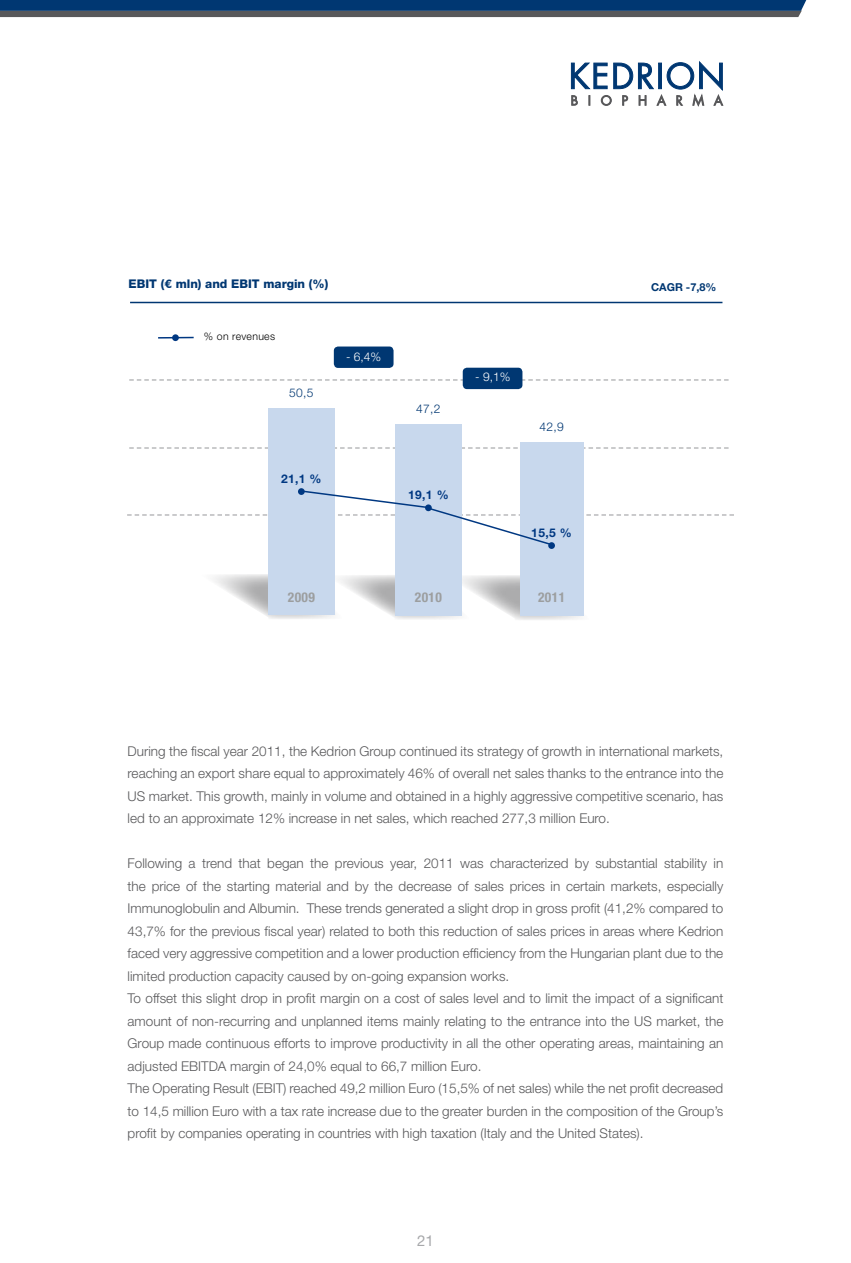
<style>
.page{position:relative;width:851px;height:1263px;background:#fff}
.page>*{position:absolute;margin:0;border:0;box-sizing:border-box;transform-origin:0 0}
.t1{font:15px "Helvetica Neue LT Std";color:#a7a8aa}
.t2{font:300 13.5px/22.5px "Helvetica Neue LT Std";color:#58585a;text-align:justify}
.t3{font:700 condensed 13.5px "Helvetica Neue LT Std";letter-spacing:.03em;color:#9c9e9f}
.t4{font:800 12px "Helvetica Neue LT Std";color:#003772}
.t5{font:700 12px "Helvetica Neue LT Std";color:#003882}
.t6{font:300 12px "Helvetica Neue LT Std";color:#003772}
.t7{font:300 12px "Helvetica Neue LT Std";color:#fff}
.t8{font:700 10.95px "Helvetica Neue LT Std";color:#003772}
.t9{font:300 10.5px "Helvetica Neue LT Std";letter-spacing:.03em;color:#000}
</style>
<div class="page">
<svg style="left:214px;top:574px;width:370px;height:46px"></svg>
<svg style="left:129px;top:447px;width:599px;height:2px"></svg>
<svg style="left:129px;top:379px;width:599px;height:2px"></svg>
<div style="left:395px;top:424px;width:66px;height:192px;background:#c8d8ed"></div>
<div style="left:519px;top:442px;width:64px;height:174px;background:#c8d8ed"></div>
<div style="left:268px;top:409px;width:66px;height:206px;background:#c8d8ed"></div>
<div style="left:462px;top:368px;width:60px;height:21px;background:#003772;border-radius:4px"></div>
<div style="left:334px;top:346px;width:59px;height:22px;background:#003772;border-radius:4px"></div>
<div style="left:548px;top:542px;width:7px;height:7px;background:#003882;border-radius:50%"></div>
<svg style="left:127px;top:489px;width:606px;height:57px"></svg>
<hr style="left:158px;top:337px;width:36px;height:2px;background:#003882">
<div style="left:172px;top:334px;width:7px;height:7px;background:#003882;border-radius:50%"></div>
<svg style="left:571px;top:62px;width:152px;height:44px"></svg>
<hr style="left:130px;top:302px;width:592px;height:1px;background:#003772">
<svg style="left:0;top:0;width:806px;height:17px;background:#22446a"></svg>
<p class="t4" style="left:128px;top:276px;width:201px">EBIT (€ mln) and EBIT margin (%)</p>
<p class="t9" style="left:204px;top:330px;width:73px">% on revenues</p>
<p class="t6" style="left:289px;top:385px;width:26px">50,5</p>
<p class="t7" style="left:346px;top:349px;width:37px">- 6,4%</p>
<p class="t5" style="left:281px;top:472px;width:42px">21,1 %</p>
<p class="t6" style="left:416px;top:401px;width:26px">47,2</p>
<p class="t5" style="left:408px;top:487px;width:42px">19,1 %</p>
<p class="t7" style="left:475px;top:369px;width:37px">- 9,1%</p>
<p class="t6" style="left:539px;top:419px;width:26px">42,9</p>
<p class="t5" style="left:531px;top:525px;width:42px">15,5 %</p>
<p class="t3" style="left:288px;top:589px;width:29px">2009</p>
<p class="t3" style="left:415px;top:589px;width:29px">2010</p>
<p class="t3" style="left:538px;top:589px;width:29px">2011</p>
<p class="t8" style="left:651px;top:280px;width:67px">CAGR -7,8%</p>
<p class="t2" style="left:128px;top:739px;width:597px">During the fiscal year 2011, the Kedrion Group continued its strategy of growth in international markets, reaching an export share equal to approximately 46% of overall net sales thanks to the entrance into the US market. This growth, mainly in volume and obtained in a highly aggressive competitive scenario, has led to an approximate 12% increase in net sales, which reached 277,3 million Euro.</p>
<p class="t2" style="left:128px;top:852px;width:597px;text-align:left">Following a trend that began the previous year, 2011 was characterized by substantial stability in the price of the starting material and by the decrease of sales prices in certain markets, especially Immunoglobulin and Albumin. These trends generated a slight drop in gross profit (41,2% compared to 43,7% for the previous fiscal year) related to both this reduction of sales prices in areas where Kedrion faced very aggressive competition and a lower production efficiency from the Hungarian plant due to the limited production capacity caused by on-going expansion works.<br>To offset this slight drop in profit margin on a cost of sales level and to limit the impact of a significant amount of non-recurring and unplanned items mainly relating to the entrance into the US market, the Group made continuous efforts to improve productivity in all the other operating areas, maintaining an adjusted EBITDA margin of 24,0% equal to 66,7 million Euro.<br>The Operating Result (EBIT) reached 49,2 million Euro (15,5% of net sales) while the net profit decreased to 14,5 million Euro with a tax rate increase due to the greater burden in the composition of the Group’s profit by companies operating in countries with high taxation (Italy and the United States).</p>
<p class="t1" style="left:417px;top:1232px;width:18px">21</p>
</div>
